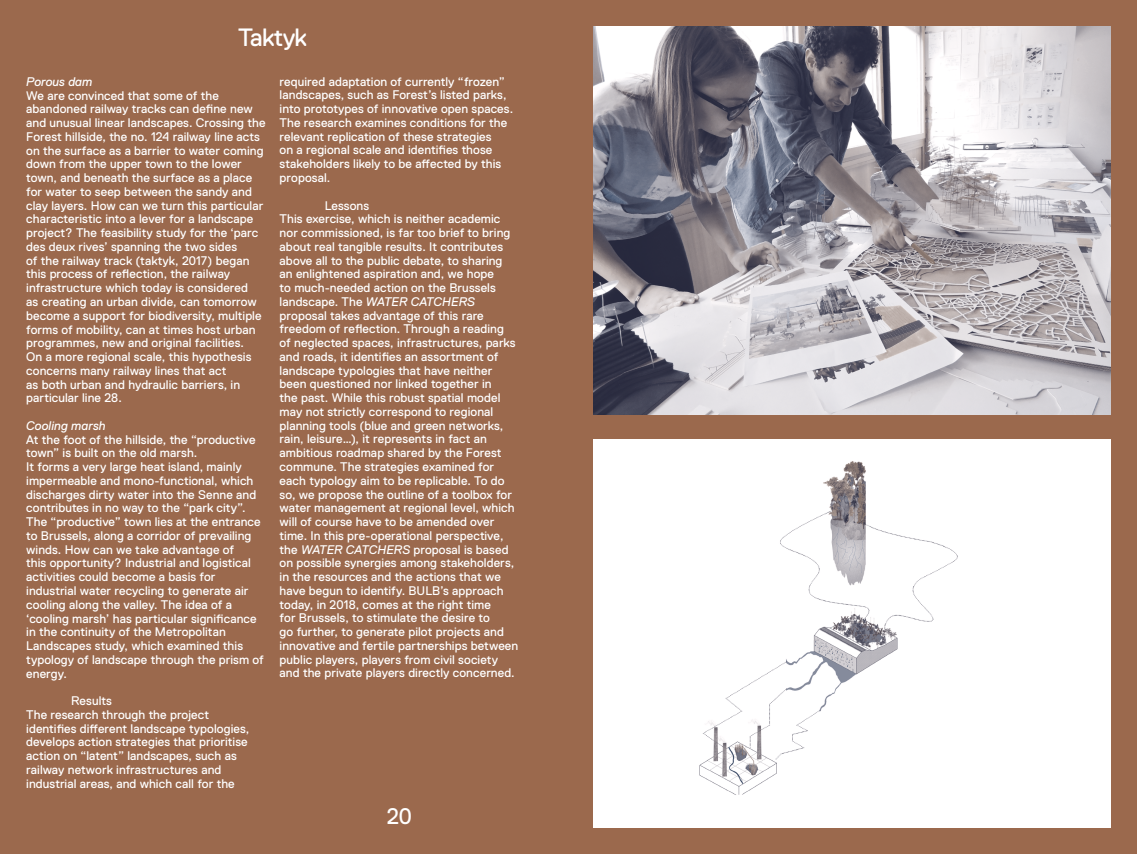
<style>
.page{position:relative;width:1137px;height:854px;background:#fff}
.page>*{position:absolute;margin:0;border:0;box-sizing:border-box;transform-origin:0 0}
.Nom_Archi{font:25px "Replica Std";letter-spacing:-.03em;color:#fff}
.t1{font:22.5px "Replica Std";color:#fff}
.content_archi{font:12.5px/13.8px "Replica Std";letter-spacing:.005em;color:#fff}
.content_archi-2{font:italic 12.5px "Replica";letter-spacing:.005em;color:#fff}
.s1{font-family:"Replica";font-style:italic}
</style>
<div class="page">
<div style="left:0;top:0;width:568px;height:853px;background:#9b694d"></div>
<div style="left:568px;top:0;width:569px;height:853px;background:#9b694d"></div>
<img style="left:593px;top:26px;width:518px;height:388px">
<div style="left:593px;top:439px;width:518px;height:388px;background:#fff"></div>
<p class="Nom_Archi" style="left:238px;top:23px;width:71px">Taktyk</p>
<p class="content_archi-2" style="left:26px;top:74px;width:68px">Porous dam</p>
<p class="content_archi" style="left:26px;top:88px;width:241px">We are convinced that some of the abandoned railway tracks can define new and unusual linear landscapes. Crossing the Forest hillside, the no. 124 railway line acts on the surface as a barrier to water coming down from the upper town to the lower town, and beneath the surface as a place for water to seep between the sandy and clay layers. How can we turn this particular characteristic into a lever for a landscape project? The feasibility study for the ‘parc des deux rives’ spanning the two sides<br>of the railway track (taktyk, 2017) began this process of reflection, the railway infrastructure which today is considered<br>as creating an urban divide, can tomorrow become a support for biodiversity, multiple forms of mobility, can at times host urban programmes, new and original facilities.<br>On a more regional scale, this hypothesis concerns many railway lines that act<br>as both urban and hydraulic barriers, in particular line 28.</p>
<p class="content_archi-2" style="left:26px;top:418px;width:81px">Cooling marsh</p>
<p class="content_archi" style="left:26px;top:432px;width:239px">At the foot of the hillside, the “productive town” is built on the old marsh.<br>It forms a very large heat island, mainly impermeable and mono-functional, which discharges dirty water into the Senne and contributes in no way to the “park city”.<br>The “productive” town lies at the entrance to Brussels, along a corridor of prevailing winds. How can we take advantage of<br>this opportunity? Industrial and logistical activities could become a basis for industrial water recycling to generate air cooling along the valley. The idea of a ‘cooling marsh’ has particular significance in the continuity of the Metropolitan Landscapes study, which examined this typology of landscape through the prism of energy.</p>
<p class="content_archi" style="left:71px;top:693px;width:42px">Results</p>
<p class="content_archi" style="left:26px;top:707px;width:225px">The research through the project identifies different landscape typologies, develops action strategies that prioritise action on “latent” landscapes, such as railway network infrastructures and industrial areas, and which call for the</p>
<p class="content_archi" style="left:280px;top:74px;width:235px">required adaptation of currently “frozen” landscapes, such as Forest’s listed parks, into prototypes of innovative open spaces.<br>The research examines conditions for the relevant replication of these strategies<br>on a regional scale and identifies those stakeholders likely to be affected by this proposal.</p>
<p class="content_archi" style="left:325px;top:198px;width:46px">Lessons</p>
<p class="content_archi" style="left:280px;top:212px;width:240px">This exercise, which is neither academic nor commissioned, is far too brief to bring about real tangible results. It contributes above all to the public debate, to sharing an enlightened aspiration and, we hope<br>to much-needed action on the Brussels landscape. The <span class="s1">WATER CATCHERS </span>proposal takes advantage of this rare freedom of reflection. Through a reading of neglected spaces, infrastructures, parks and roads, it identifies an assortment of landscape typologies that have neither been questioned nor linked together in<br>the past. While this robust spatial model may not strictly correspond to regional planning tools (blue and green networks, rain, leisure…), it represents in fact an ambitious roadmap shared by the Forest commune. The strategies examined for each typology aim to be replicable. To do so, we propose the outline of a toolbox for water management at regional level, which will of course have to be amended over time. In this pre-operational perspective, the <span class="s1">WATER CATCHERS</span> proposal is based on possible synergies among stakeholders, in the resources and the actions that we have begun to identify. BULB’s approach today, in 2018, comes at the right time<br>for Brussels, to stimulate the desire to<br>go further, to generate pilot projects and innovative and fertile partnerships between public players, players from civil society and the private players directly concerned.</p>
<h2 class="t1" style="left:387px;top:803px;width:27px">20</h2>
</div>
